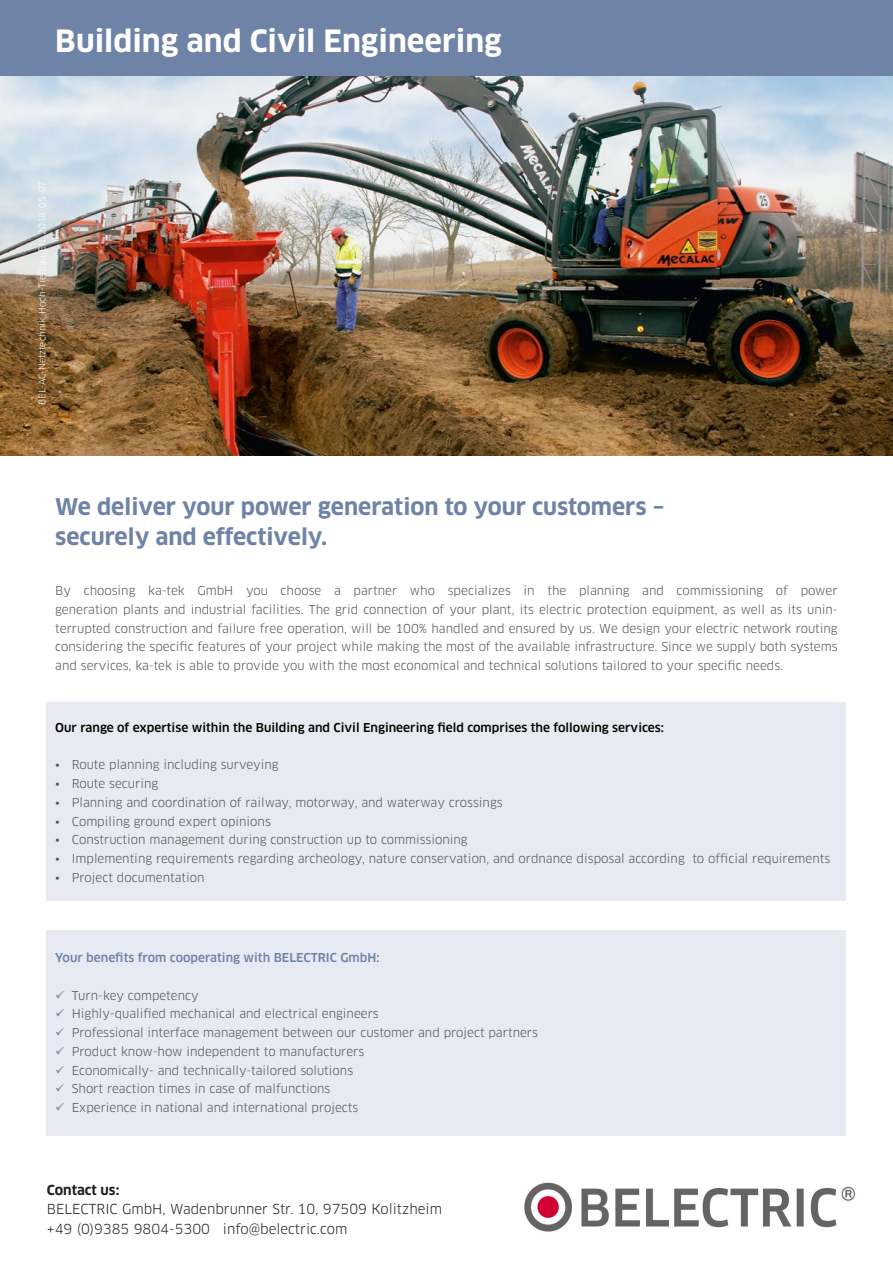
<style>
.page{position:relative;width:893px;height:1263px;background:#fff}
.page>*{position:absolute;margin:0;border:0;box-sizing:border-box;transform-origin:0 0}
.t1{font:700 30px "Clan Pro";color:#fff}
.t2{font:700 22.5px "Clan Pro";color:#6f83a7}
.t3{font:13.5px/19.5px "Clan Pro";color:#212121}
.t4{font:700 13.5px "Clan Pro";color:#212121}
.t5{font:12px/18.8px "Clan Pro";color:#525251;text-align:justify}
.t6{font:500 12px "Clan Pro";color:#000}
.t7{font:500 12px "Clan Pro";color:#6f83a7}
.t8{font:9px "Clan Pro";color:#fff}
.s1{color:#6f83a7}
</style>
<div class="page">
<img style="left:0;top:75px;width:893px;height:380px">
<div style="left:0;top:0;width:893px;height:75px;background:#6f83a7"></div>
<div style="left:47px;top:702px;width:799px;height:198px;background:#e7eaf2"></div>
<div style="left:47px;top:930px;width:799px;height:205px;background:#e7eaf2"></div>
<img style="left:524px;top:1182px;width:331px;height:50px">
<p class="t1" style="left:55px;top:24px;width:448px">Building and Civil Engineering</p>
<p class="t8" style="left:37px;top:405px;width:226px;rotate:-90deg">BEL-AC-Netztechnik_Hoch-Tiefbau_EN_2018-05-07</p>
<p class="t2" style="left:55px;top:494px;width:611px">We deliver your power generation to your customers –</p>
<p class="t2" style="left:55px;top:524px;width:274px">securely and effectively.</p>
<p class="t5" style="left:55px;top:581px;width:784px">By choosing ka-tek GmbH you choose a partner who specializes in the planning and commissioning of power generation plants and industrial facilities. The grid connection of your plant, its electric protection equipment, as well as its unin&shy;terrupted construction and failure free operation, will be 100% handled and ensured by us. We design your electric network routing considering the specific features of your project while making the most of the available infrastructure. Since we supply both systems and services, ka-tek is able to provide you with the most economical and technical solutions tailored to your specific needs.</p>
<p class="t6" style="left:55px;top:720px;width:610px">Our range of expertise within the Building and Civil Engineering field comprises the following services:</p>
<p class="t5" style="left:55px;top:755px;width:225px">• Route planning including surveying</p>
<p class="t5" style="left:55px;top:774px;width:105px">• Route securing</p>
<p class="t5" style="left:55px;top:793px;width:449px">• Planning and coordination of railway, motorway, and waterway crossings</p>
<p class="t5" style="left:55px;top:812px;width:217px">• Compiling ground expert opinions</p>
<p class="t5" style="left:55px;top:830px;width:414px">• Construction management during construction up to commissioning</p>
<p class="t5" style="left:55px;top:849px;width:776px">• Implementing requirements regarding archeology, nature conservation, and ordnance disposal according to official requirements</p>
<p class="t5" style="left:55px;top:868px;width:151px">• Project documentation</p>
<p class="t7" style="left:55px;top:950px;width:326px">Your benefits from cooperating with BELECTRIC GmbH:</p>
<p class="t5" style="left:55px;top:986px;width:145px"><span class="s1">✓</span> Turn-key competency</p>
<p class="t5" style="left:55px;top:1004px;width:325px"><span class="s1">✓</span> Highly-qualified mechanical and electrical engineers</p>
<p class="t5" style="left:55px;top:1023px;width:484px"><span class="s1">✓</span> Professional interface management between our customer and project partners</p>
<p class="t5" style="left:55px;top:1042px;width:311px"><span class="s1">✓</span> Product know-how independent to manufacturers</p>
<p class="t5" style="left:55px;top:1061px;width:299px"><span class="s1">✓</span> Economically- and technically-tailored solutions</p>
<p class="t5" style="left:55px;top:1079px;width:277px"><span class="s1">✓</span> Short reaction times in case of malfunctions</p>
<p class="t5" style="left:55px;top:1098px;width:305px"><span class="s1">✓</span> Experience in national and international projects</p>
<p class="t4" style="left:47px;top:1182px;width:74px">Contact us:</p>
<p class="t3" style="left:47px;top:1200px;width:397px">BELECTRIC GmbH, Wadenbrunner Str. 10, 97509 Kolitzheim +49 (0)9385 9804-5300 info@belectric.com</p>
</div>
